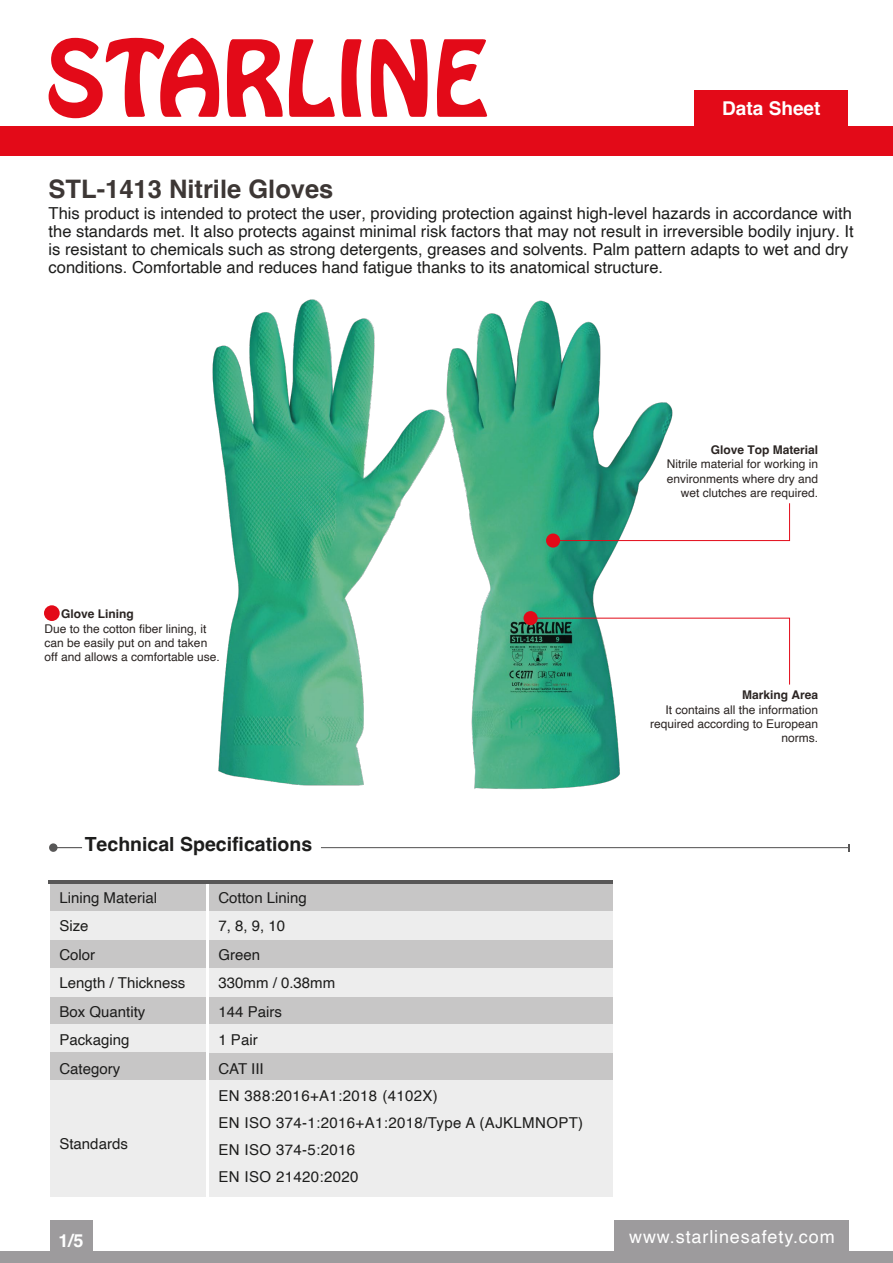
<style>
.page{position:relative;width:893px;height:1263px;background:#fff}
.page>*{position:absolute;margin:0;border:0;box-sizing:border-box;transform-origin:0 0}
.t1{font:700 25.5px "Helvetica";color:#3d3735}
.t2{font:700 19.5px "Helvetica";color:#1d1d1c}
.t3{font:700 19.05px "Helvetica";color:#fff}
.t4{font:18px "Helvetica";letter-spacing:.05em;color:#fff}
.t5{font:700 18px "Helvetica";color:#fff}
.t6{font:16.5px/18px "Helvetica";color:#1d1d1c}
.t7{font:15px/28.5px "Helvetica";color:#1d1d1c}
.t8{font:15px/27px "Helvetica";letter-spacing:.025em;color:#1d1d1c}
.t9{font:12px/14.4px "Helvetica";color:#2b2523;text-align:right}
.t10{font:700 12px "Helvetica";color:#2b2523}
</style>
<div class="page">
<img style="left:212px;top:299px;width:473px;height:491px">
<div style="left:694px;top:90px;width:154px;height:42px;background:#e30a18"></div>
<div style="left:50px;top:884px;width:156px;height:28px;background:#c7c6c6"></div>
<div style="left:50px;top:940px;width:156px;height:28px;background:#c7c6c6"></div>
<div style="left:50px;top:996px;width:156px;height:28px;background:#c7c6c6"></div>
<div style="left:50px;top:912px;width:156px;height:28px;background:#ededed"></div>
<div style="left:50px;top:968px;width:156px;height:28px;background:#ededed"></div>
<div style="left:50px;top:1024px;width:156px;height:28px;background:#ededed"></div>
<div style="left:50px;top:1052px;width:156px;height:29px;background:#c7c6c6"></div>
<div style="left:50px;top:1081px;width:156px;height:116px;background:#ededed"></div>
<div style="left:209px;top:884px;width:404px;height:28px;background:#c7c6c6"></div>
<div style="left:209px;top:940px;width:404px;height:28px;background:#c7c6c6"></div>
<div style="left:209px;top:996px;width:404px;height:28px;background:#c7c6c6"></div>
<div style="left:209px;top:912px;width:404px;height:28px;background:#ededed"></div>
<div style="left:209px;top:968px;width:404px;height:28px;background:#ededed"></div>
<div style="left:209px;top:1052px;width:404px;height:29px;background:#c7c6c6"></div>
<div style="left:209px;top:1024px;width:404px;height:28px;background:#ededed"></div>
<div style="left:209px;top:1081px;width:404px;height:116px;background:#ededed"></div>
<hr style="left:49px;top:881px;width:564px;height:3px;background:#585757">
<div style="left:0;top:126px;width:893px;height:29px;background:#e30a18"></div>
<svg style="left:49px;top:38px;width:170px;height:81px"></svg>
<svg style="left:227px;top:39px;width:108px;height:78px"></svg>
<svg style="left:341px;top:39px;width:20px;height:78px"></svg>
<svg style="left:371px;top:39px;width:57px;height:78px"></svg>
<svg style="left:437px;top:39px;width:50px;height:78px"></svg>
<svg style="left:58px;top:847px;width:24px;height:1px"></svg>
<div style="left:49px;top:843px;width:9px;height:9px;background:#585757;border-radius:50%"></div>
<hr style="left:321px;top:847px;width:528px;height:1px;background:#585757">
<svg style="left:848px;top:844px;width:2px;height:7px"></svg>
<svg style="left:552px;top:502px;width:238px;height:39px"></svg>
<div style="left:546px;top:533px;width:14px;height:15px;background:#e30a18;border-radius:50%"></div>
<svg style="left:529px;top:617px;width:261px;height:68px"></svg>
<div style="left:523px;top:611px;width:15px;height:14px;background:#e30a18;border-radius:50%"></div>
<div style="left:0;top:1251px;width:893px;height:12px;background:#9d9b9d"></div>
<div style="left:614px;top:1220px;width:234px;height:43px;background:#9d9b9d"></div>
<div style="left:50px;top:1220px;width:43px;height:43px;background:#9d9b9d"></div>
<div style="left:44px;top:605px;width:16px;height:16px;background:#e30a18;border-radius:50%"></div>
<p class="t3" style="left:722px;top:97px;width:100px">Data Sheet</p>
<h1 class="t1" style="left:49px;top:173px;width:286px">STL-1413 Nitrile Gloves</h1>
<p class="t6" style="left:49px;top:205px;width:807px">This product is intended to protect the user, providing protection against high-level hazards in accordance with the standards met. It also protects against minimal risk factors that may not result in irreversible bodily injury. It is resistant to chemicals such as strong detergents, greases and solvents. Palm pattern adapts to wet and dry conditions. Comfortable and reduces hand fatigue thanks to its anatomical structure.</p>
<p class="t10" style="left:61px;top:607px;width:74px">Glove Lining</p>
<p class="t9" style="left:45px;top:621px;width:177px;text-align:left">Due to the cotton fiber lining, it can be easily put on and taken off and allows a comfortable use.</p>
<p class="t2" style="left:85px;top:832px;width:229px">Technical Specifications</p>
<p class="t7" style="left:59px;top:884px;width:127px">Lining Material<br>Size<br>Color<br>Length / Thickness<br>Box Quantity<br>Packaging<br>Category</p>
<p class="t7" style="left:59px;top:1130px;width:70px">Standards</p>
<p class="t7" style="left:218px;top:884px;width:118px">Cotton Lining<br>7, 8, 9, 10<br>Green<br>330mm / 0.38mm<br>144 Pairs<br>1 Pair<br>CAT III</p>
<p class="t8" style="left:218px;top:1082px;width:366px">EN 388:2016+A1:2018 (4102X)<br>EN ISO 374-1:2016+A1:2018/Type A (AJKLMNOPT)<br>EN ISO 374-5:2016<br>EN ISO 21420:2020</p>
<p class="t10" style="left:711px;top:442px;width:109px">Glove Top Material</p>
<p class="t9" style="left:667px;top:457px;width:153px">Nitrile material for working in environments where dry and wet clutches are required.</p>
<p class="t10" style="left:742px;top:688px;width:78px">Marking Area</p>
<p class="t9" style="left:650px;top:702px;width:170px">It contains all the information required according to European norms.</p>
<p class="t5" style="left:59px;top:1230px;width:27px">1/5</p>
<p class="t4" style="left:629px;top:1223px;width:207px">www.starlinesafety.com</p>
</div>
